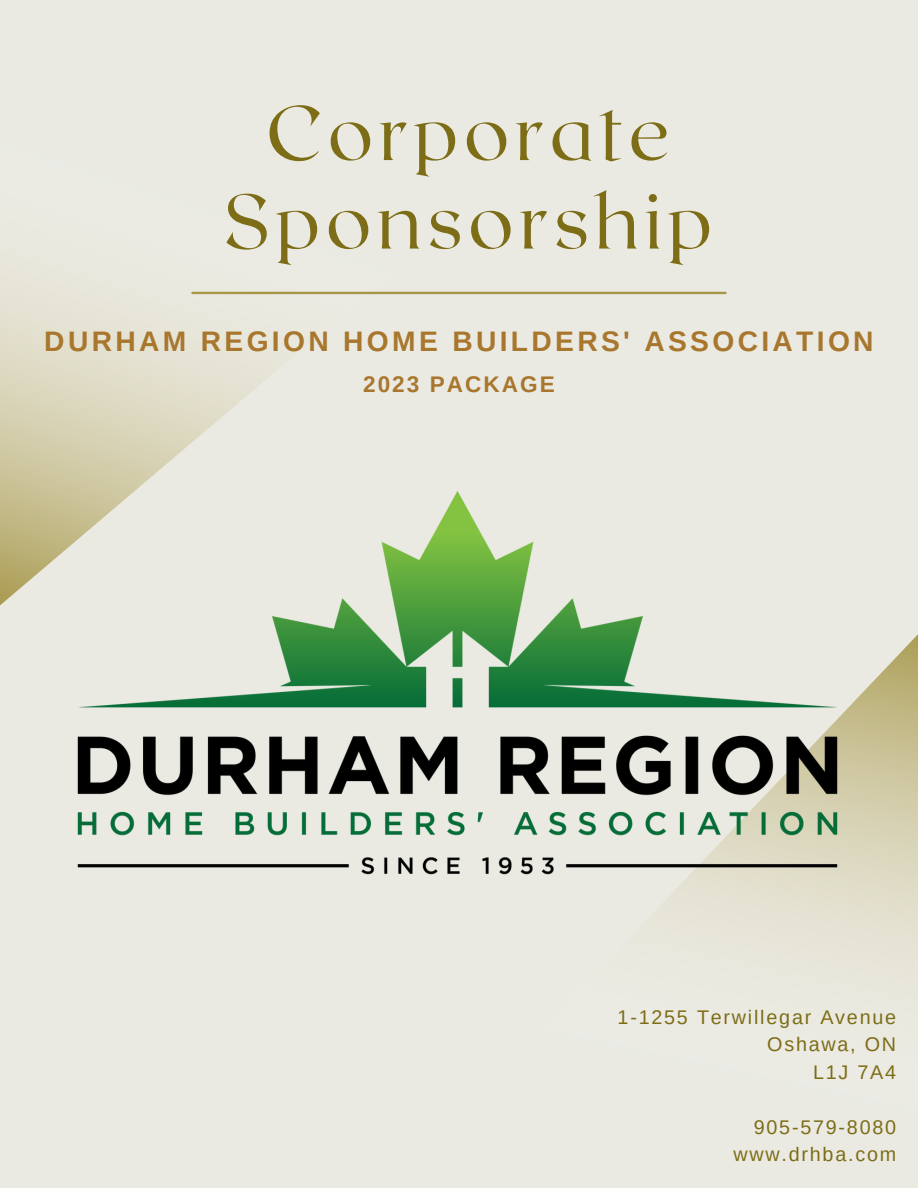
<style>
.page{position:relative;width:918px;height:1188px;background:#eaeae3}
.page>*{position:absolute;margin:0;border:0;box-sizing:border-box;transform-origin:0 0}
.t1{font:300 76.95px/88.5px "Roxborough CF";letter-spacing:.07em;color:#7d6d16;text-align:center}
.t2{font:700 28.2px "Arimo";letter-spacing:.12em;color:#a8772d}
.t3{font:700 22.5px "Arimo";letter-spacing:.09em;color:#a8772d}
.t4{font:19.8px/27.5px "Arimo";letter-spacing:.09em;color:#7d6d16;text-align:right}
</style>
<div class="page">
<svg style="left:0;top:275px;width:468px;height:331px"></svg>
<svg style="left:656px;top:634px;width:262px;height:339px;fill:#e6e4d6"></svg>
<hr style="left:192px;top:292px;width:534px;height:2px;background:#a69749">
<img style="left:19px;top:449px;width:877px;height:467px">
<h1 class="t1" style="left:223px;top:85px;width:490px">Corporate<br>Sponsorship</h1>
<h2 class="t2" style="left:44px;top:325px;width:831px">DURHAM REGION HOME BUILDERS' ASSOCIATION</h2>
<p class="t3" style="left:363px;top:372px;width:193px">2023 PACKAGE</p>
<p class="t4" style="left:618px;top:1003px;width:280px">1-1255 Terwillegar Avenue<br>Oshawa, ON<br>L1J 7A4</p>
<p class="t4" style="left:733px;top:1113px;width:164px">905-579-8080 www.drhba.com</p>
</div>
